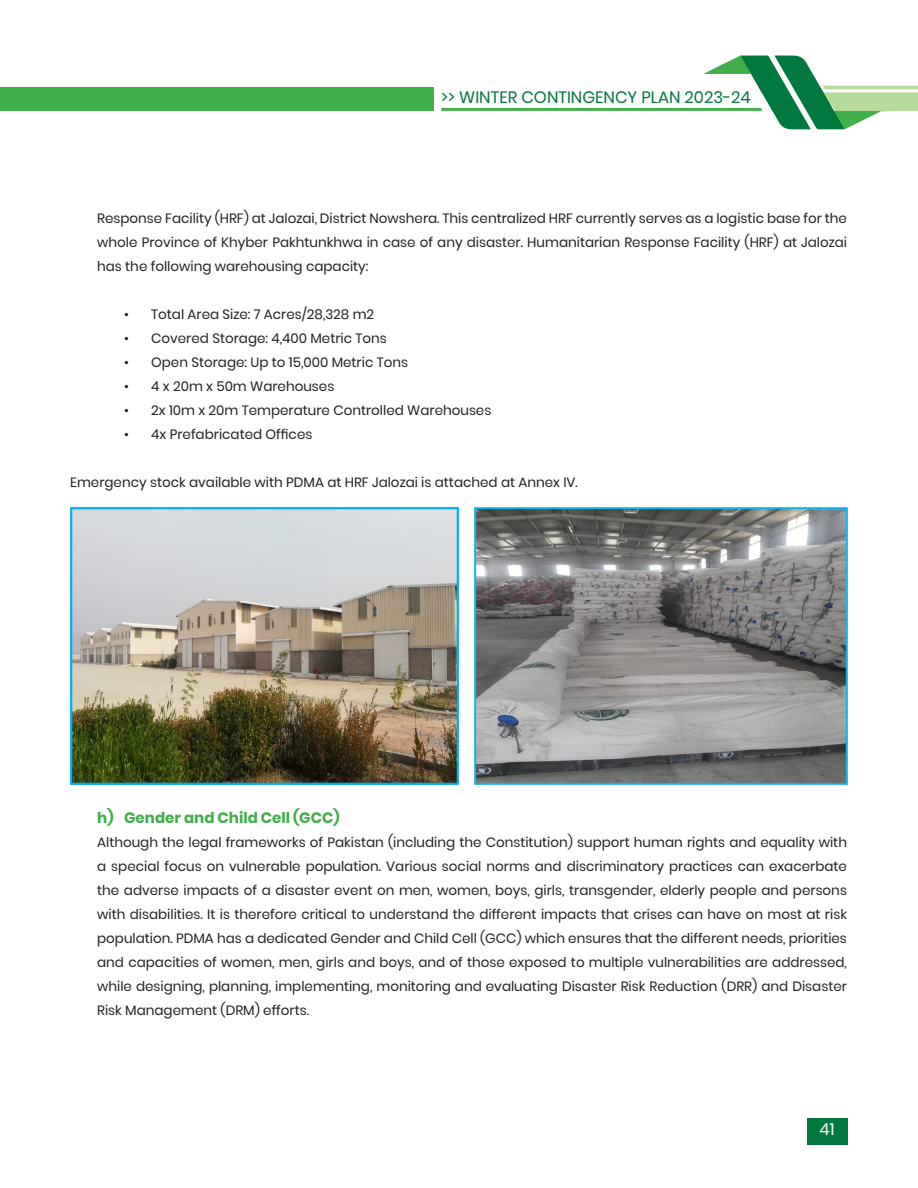
<style>
.page{position:relative;width:918px;height:1188px;background:#fff}
.page>*{position:absolute;margin:0;border:0;box-sizing:border-box;transform-origin:0 0}
.t1{font:16.5px "Poppins";color:#00783e}
.t2{font:16.5px "Poppins";color:#fff}
.Sub_2{font:700 15px "Poppins";color:#40ae49}
.Body_Text{font:13.5px/24px "Poppins";color:#231f20;text-align:justify}
</style>
<div class="page">
<div style="left:807px;top:1119px;width:40px;height:26px;background:#00783e"></div>
<svg style="left:441px;top:55px;width:477px;height:75px"></svg>
<div style="left:0;top:88px;width:434px;height:23px;background:#40ae49"></div>
<img style="left:70px;top:507px;width:389px;height:277px">
<img style="left:475px;top:507px;width:372px;height:277px">
<p class="t1" style="left:441px;top:88px;width:311px">&gt;&gt; WINTER CONTINGENCY PLAN 2023-24</p>
<p class="Body_Text" style="left:97px;top:206px;width:751px">Response Facility (HRF) at Jalozai, District Nowshera. This centralized HRF currently serves as a logistic base for the whole Province of Khyber Pakhtunkhwa in case of any disaster. Humanitarian Response Facility (HRF) at Jalozai has the following warehousing capacity:</p>
<p class="Body_Text" style="left:124px;top:302px;width:252px">• Total Area Size: 7 Acres/28,328 m2</p>
<p class="Body_Text" style="left:124px;top:326px;width:264px">• Covered Storage: 4,400 Metric Tons</p>
<p class="Body_Text" style="left:124px;top:350px;width:285px">• Open Storage: Up to 15,000 Metric Tons</p>
<p class="Body_Text" style="left:124px;top:374px;width:212px">• 4 x 20m x 50m Warehouses</p>
<p class="Body_Text" style="left:124px;top:398px;width:369px">• 2x 10m x 20m Temperature Controlled Warehouses</p>
<p class="Body_Text" style="left:124px;top:422px;width:190px">• 4x Prefabricated Offices</p>
<p class="Body_Text" style="left:70px;top:470px;width:509px">Emergency stock available with PDMA at HRF Jalozai is attached at Annex IV.</p>
<p class="Sub_2" style="left:97px;top:809px;width:244px">h) Gender and Child Cell (GCC)</p>
<p class="Body_Text" style="left:97px;top:830px;width:751px">Although the legal frameworks of Pakistan (including the Constitution) support human rights and equality with a special focus on vulnerable population. Various social norms and discriminatory practices can exacerbate the adverse impacts of a disaster event on men, women, boys, girls, transgender, elderly people and persons with disabilities. It is therefore critical to understand the different impacts that crises can have on most at risk population. PDMA has a dedicated Gender and Child Cell (GCC) which ensures that the different needs, priorities and capacities of women, men, girls and boys, and of those exposed to multiple vulnerabilities are addressed, while designing, planning, implementing, monitoring and evaluating Disaster Risk Reduction (DRR) and Disaster Risk Management (DRM) efforts.</p>
<p class="t2" style="left:820px;top:1120px;width:16px">41</p>
</div>
